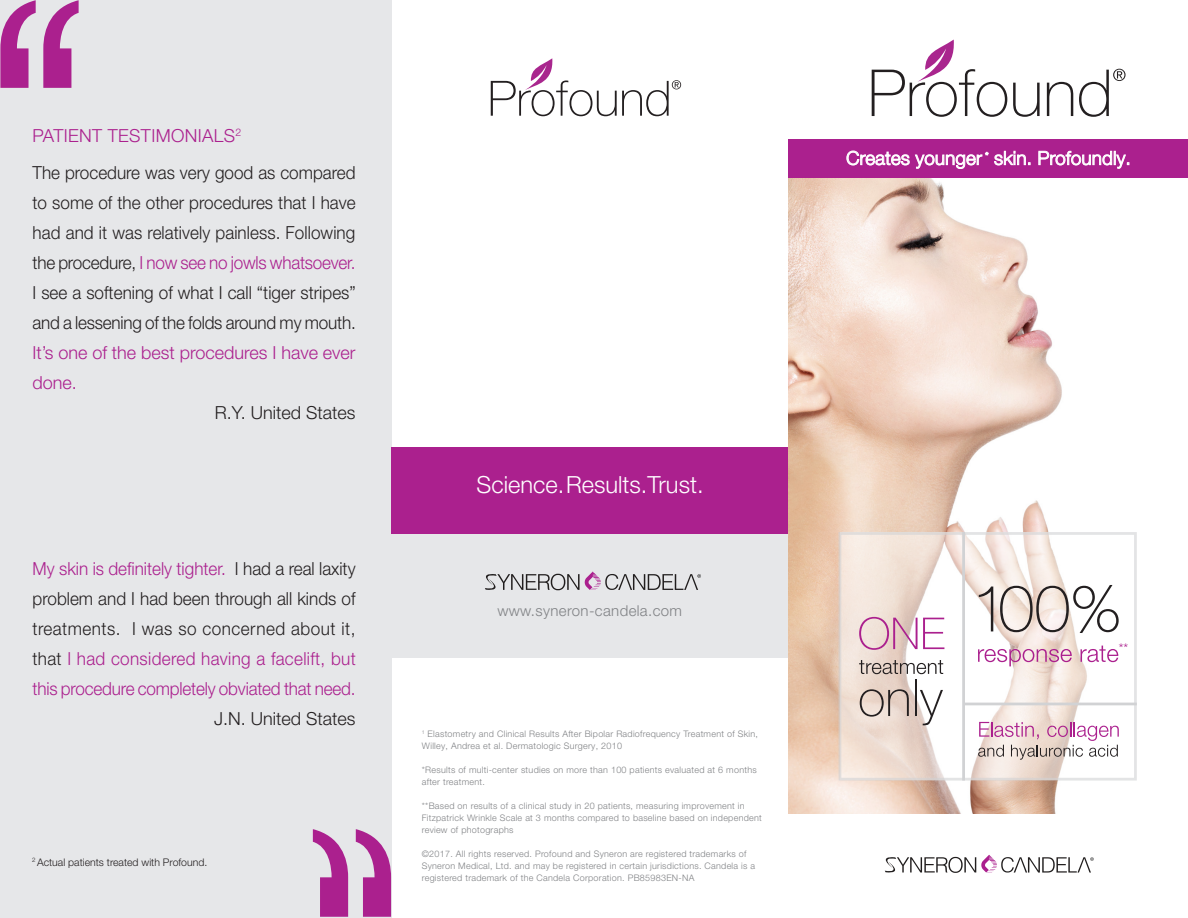
<style>
.page{position:relative;width:1188px;height:918px;background:#fff}
.page>*{position:absolute;margin:0;border:0;box-sizing:border-box;transform-origin:0 0}
.t1{font:300 23.7px "Helvetica Neue LT Pro";color:#fff}
.t2{font:300 18.75px "Helvetica Neue LT Pro";letter-spacing:.01em;color:#fff}
.raz{font:300 18px/30px "Helvetica Neue LT Pro";color:#231f20;text-align:justify;scale:.95 1}
.raz-2{font:300 18px/30px "Helvetica Neue LT Pro";letter-spacing:-.01em;color:#ab208e;text-align:justify;scale:.95 1}
.raz-3{font:300 18px "Helvetica Neue LT Pro";color:#231f20}
.Call_Outs{font:300 18px "Helvetica Neue LT Pro";letter-spacing:.02em;color:#ab208e}
.t3{font:300 15px "Helvetica Neue LT Pro";letter-spacing:.025em;color:#808285}
.Call_Outs-2{font:300 13.5px "Helvetica Neue LT Pro";color:#ab208e}
.Call_Outs-3{font:300 10.5px "Helvetica Neue LT Pro";color:#231f20}
.t4{font:300 9px/12px "Helvetica Neue LT Pro";letter-spacing:.03em;color:#808285}
.s1{color:#ab208e}
.s2{color:#231f20}
</style>
<div class="page">
<div style="left:0;top:0;width:392px;height:918px;background:#e6e7e9"></div>
<svg style="left:0;top:0;width:36px;height:88px"></svg>
<svg style="left:43px;top:0;width:36px;height:88px"></svg>
<div style="left:391px;top:448px;width:397px;height:210px;background:#e6e7e9"></div>
<div style="left:391px;top:448px;width:397px;height:86px;background:#ab208e"></div>
<svg style="left:485px;top:572px;width:216px;height:19px"></svg>
<svg style="left:884px;top:855px;width:210px;height:18px"></svg>
<svg style="left:356px;top:829px;width:35px;height:88px"></svg>
<svg style="left:313px;top:829px;width:35px;height:88px"></svg>
<img style="left:788px;top:178px;width:274px;height:635px">
<div style="left:788px;top:140px;width:400px;height:38px;background:#ab208e"></div>
<svg style="left:846px;top:150px;width:184px;height:19px"></svg>
<svg style="left:1038px;top:151px;width:91px;height:18px"></svg>
<svg style="left:843px;top:536px;width:290px;height:241px"></svg>
<hr style="left:965px;top:703px;width:172px;height:2px;background:#d1d2d4">
<hr style="left:962px;top:532px;width:3px;height:249px;background:#d1d2d4">
<div style="left:839px;top:532px;width:298px;height:249px;border:3px solid #d1d2d4"></div>
<svg style="left:859px;top:617px;width:85px;height:33px"></svg>
<svg style="left:859px;top:660px;width:84px;height:14px"></svg>
<svg style="left:860px;top:689px;width:49px;height:28px"></svg>
<hr style="left:915px;top:680px;width:2px;height:36px;background:#231f20">
<svg style="left:920px;top:690px;width:23px;height:35px"></svg>
<svg style="left:978px;top:649px;width:94px;height:17px"></svg>
<svg style="left:1081px;top:646px;width:37px;height:16px"></svg>
<svg style="left:979px;top:587px;width:14px;height:44px"></svg>
<svg style="left:1000px;top:585px;width:119px;height:48px"></svg>
<svg style="left:978px;top:722px;width:141px;height:38px"></svg>
<svg style="left:872px;top:40px;width:254px;height:77px"></svg>
<svg style="left:491px;top:58px;width:190px;height:58px"></svg>
<p class="Call_Outs" style="left:33px;top:125px;width:210px">PATIENT TESTIMONIALS<sup>2</sup></p>
<p class="raz" style="left:33px;top:157px;width:342px">The procedure was very good as compared to some of the other procedures that I have had and it was relatively painless. Following the procedure, <span class="s1">I now see no jowls whatsoever.<br></span>I see a softening of what I call “tiger stripes” and a lessening of the folds around my mouth.<br><span class="s1">It’s one of the best procedures I have ever done.</span></p>
<p class="raz-3" style="left:215px;top:402px;width:142px">R.Y. United States</p>
<p class="raz-2" style="left:33px;top:553px;width:342px">My skin is definitely tighter. <span class="s2">I had a real laxity problem and I had been through all kinds of treatments. I was so concerned about it, that</span> I had considered having a facelift, but this procedure completely obviated that need.</p>
<p class="raz-3" style="left:214px;top:707px;width:143px">J.N. United States</p>
<p class="Call_Outs-3" style="left:32px;top:855px;width:177px"><sup>2</sup> Actual patients treated with Profound.</p>
<p class="t1" style="left:477px;top:470px;width:228px">Science. Results.Trust.</p>
<p class="t3" style="left:497px;top:602px;width:186px">www.syneron-candela.com</p>
<p class="t4" style="left:422px;top:727px;width:338px"><sup>1</sup> Elastometry and Clinical Results After Bipolar Radiofrequency Treatment of Skin,<br>Willey, Andrea et al. Dermatologic Surgery, 2010</p>
<p class="t4" style="left:422px;top:763px;width:337px">*Results of multi-center studies on more than 100 patients evaluated at 6 months after treatment.</p>
<p class="t4" style="left:422px;top:799px;width:342px">**Based on results of a clinical study in 20 patients, measuring improvement in<br>Fitzpatrick Wrinkle Scale at 3 months compared to baseline based on independent review of photographs</p>
<p class="t4" style="left:422px;top:847px;width:335px">©2017. All rights reserved. Profound and Syneron are registered trademarks of<br>Syneron Medical, Ltd. and may be registered in certain jurisdictions. Candela is a registered trademark of the Candela Corporation. PB85983EN-NA</p>
<p class="t2" style="left:846px;top:147px;width:286px">Creates younger <sup>*</sup> skin. Profoundly.</p>
<p class="Call_Outs-2" style="left:1119px;top:639px;width:11px">**</p>
</div>
